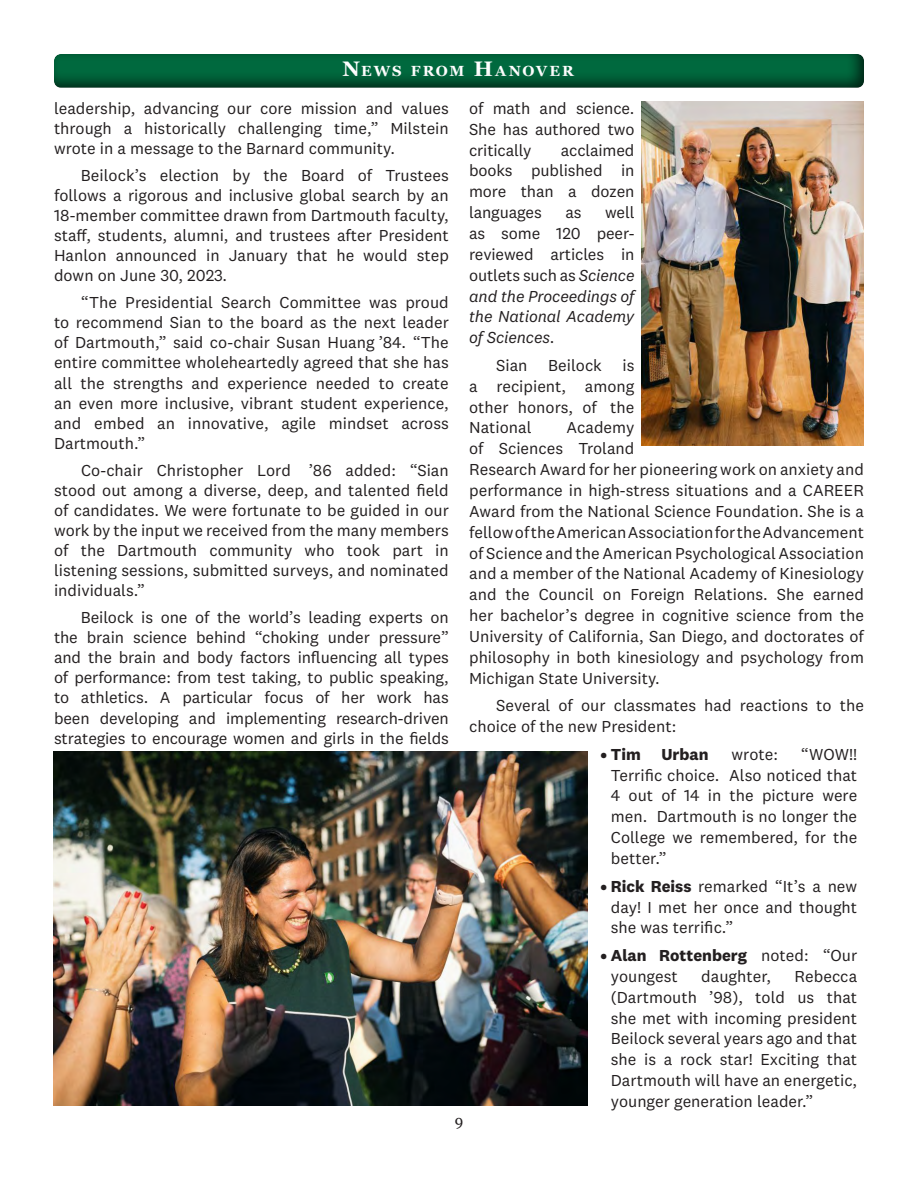
<style>
.page{position:relative;width:918px;height:1188px;background:#fff}
.page>*{position:absolute;margin:0;border:0;box-sizing:border-box;transform-origin:0 0}
.t1{font:16.5px/20.9px "National 2";color:#231f20;text-align:justify}
.t2{font:italic 16.5px/20.9px "National 2";letter-spacing:-.01em;color:#231f20;text-align:justify}
.t3{font:700 16.5px "National 2";color:#231f20}
.t4{font:15px "Georgia";color:#231f20}
.t5{font:700 14.7px "Georgia";letter-spacing:.13em;color:#fff}
.s1{font-size:21px}
.s2{font-style:normal}
.s3{font-weight:700}
</style>
<div class="page">
<img style="left:641px;top:101px;width:223px;height:344px">
<img style="left:54px;top:752px;width:533px;height:354px">
<div style="left:53px;top:53px;width:811px;height:36px;background:#231f20;opacity:.75"></div>
<p class="t5" style="left:343px;top:60px;width:233px"><span class="s1">N</span>EWS FROM <span class="s1">H</span>ANOVER</p>
<p class="t1" style="left:54px;top:98px;width:396px;line-height:20.1px">leadership, advancing our core mission and values through a historically challenging time,” Milstein wrote in a message to the Barnard community.</p>
<p class="t1" style="left:54px;top:165px;width:396px;line-height:20.1px;text-indent:27px">Beilock’s election by the Board of Trustees follows a rigorous and inclusive global search by an 18-member committee drawn from Dartmouth faculty, staff, students, alumni, and trustees after President Hanlon announced in January that he would step down on June 30, 2023.</p>
<p class="t1" style="left:54px;top:292px;width:396px;line-height:20.1px;text-indent:27px">“The Presidential Search Committee was proud to recommend Sian to the board as the next leader of Dartmouth,” said co-chair Susan Huang ’84. “The entire committee wholeheartedly agreed that she has all the strengths and experience needed to create an even more inclusive, vibrant student experience, and embed an innovative, agile mindset across Dartmouth.”</p>
<p class="t1" style="left:54px;top:460px;width:396px;line-height:20.1px;text-indent:27px">Co-chair Christopher Lord ’86 added: “Sian stood out among a diverse, deep, and talented field of candidates. We were fortunate to be guided in our work by the input we received from the many members of the Dartmouth community who took part in listening sessions, submitted surveys, and nominated individuals.”</p>
<p class="t1" style="left:54px;top:607px;width:396px;line-height:20.1px;text-indent:27px">Beilock is one of the world’s leading experts on the brain science behind “choking under pressure” and the brain and body factors influencing all types of performance: from test taking, to public speaking, to athletics. A particular focus of her work has been developing and implementing research-driven strategies to encourage women and girls in the fields</p>
<p class="t1" style="left:469px;top:98px;width:167px">of math and science.<br>She has authored two critically</p>
<p class="t1" style="left:469px;top:139px;width:167px;text-indent:92px">acclaimed books published in more than a dozen languages</p>
<p class="t2" style="left:469px;top:202px;width:167px;text-indent:136px"><span class="s2">well as some 120 peer&shy;reviewed articles in outlets such as</span> Science and the Proceedings of the National Academy of Sciences<span class="s2">.</span></p>
<p class="t1" style="left:469px;top:355px;width:167px;text-indent:27px">Sian Beilock is a recipient, among other honors, of the National</p>
<p class="t1" style="left:565px;top:202px;width:18px">as</p>
<p class="t1" style="left:469px;top:417px;width:396px;text-align:left;text-indent:97px">Academy<br>of Sciences Troland<br>Research Award for her pioneering work on anxiety and performance in high-stress situations and a CAREER Award from the National Science Foundation. She is a fellow of the American Association for the Advancement of Science and the American Psychological Association and a member of the National Academy of Kinesiology and the Council on Foreign Relations. She earned her bachelor’s degree in cognitive science from the University of California, San Diego, and doctorates of philosophy in both kinesiology and psychology from Michigan State University.</p>
<p class="t1" style="left:469px;top:695px;width:396px;text-indent:27px">Several of our classmates had reactions to the choice of the new President:</p>
<p class="t3" style="left:601px;top:744px;width:42px">• Tim</p>
<p class="t3" style="left:661px;top:744px;width:49px">Urban</p>
<p class="t1" style="left:732px;top:744px;width:48px">wrote:</p>
<p class="t1" style="left:611px;top:744px;width:248px;text-indent:190px">“WOW!!<br>Terrific choice. Also noticed that 4 out of 14 in the picture were men. Dartmouth is no longer the College we remembered, for the better.”</p>
<p class="t1" style="left:611px;top:875px;width:248px;text-indent:-10px"><span class="s3">• Rick Reiss</span> remarked “It’s a new day! I met her once and thought she was terrific.”</p>
<p class="t1" style="left:611px;top:945px;width:248px;text-indent:-10px"><span class="s3">• Alan Rottenberg</span> noted: “Our youngest</p>
<p class="t1" style="left:611px;top:966px;width:248px;text-indent:184px">Rebecca (Dartmouth ’98), told us that she met with incoming president Beilock several years ago and that she is a rock star! Exciting that Dartmouth will have an energetic, younger generation leader.”</p>
<p class="t1" style="left:701px;top:966px;width:71px">daughter,</p>
<p class="t4" style="left:455px;top:1110px;width:10px">9</p>
</div>
